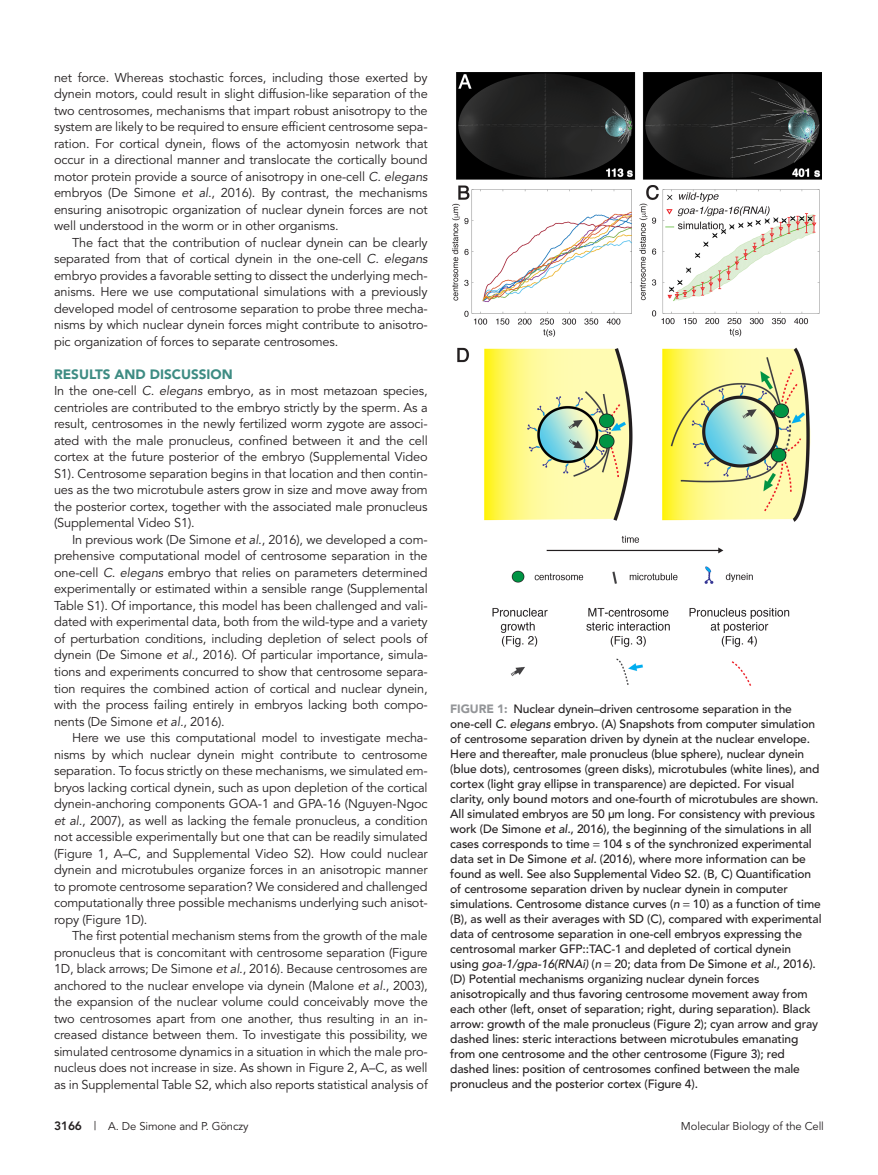
<style>
.page{position:relative;width:878px;height:1175px;background:#fff}
.page>*{position:absolute;margin:0;border:0;box-sizing:border-box;transform-origin:0 0}
.t1{font:900 13.5px "Avenir";color:#3e8c83}
.Para{font:12.75px/16.5px "Avenir";letter-spacing:-.01em;color:#231f20;text-align:justify}
.ParaFL{font:12.75px/16.5px "Avenir";letter-spacing:-.01em;color:#231f20;text-align:justify}
.FigCaption{font:500 12px/15px "Avenir";letter-spacing:-.01em;color:#231f20}
.ParaFL-2{font:11.25px "Avenir";letter-spacing:-.01em;color:#231f20}
.s1{font-style:italic}
.s2{font-weight:900;color:#939598}
.s3{font-weight:800;font-size:12px}
.s4{font-size:12px}
</style>
<div class="page">
<img style="left:452px;top:72px;width:369px;height:613px">
<p class="Para" style="left:54px;top:69px;width:375px">net force. Whereas stochastic forces, including those exerted by dynein motors, could result in slight diffusion-like separation of the two centrosomes, mechanisms that impart robust anisotropy to the system are likely to be required to ensure efficient centrosome sepa&shy;ration. For cortical dynein, flows of the actomyosin network that occur in a directional manner and translocate the cortically bound motor protein provide a source of anisotropy in one-cell <span class="s1">C. elegans </span>embryos (De Simone <span class="s1">et al.</span>, 2016). By contrast, the mechanisms ensuring anisotropic organization of nuclear dynein forces are not well understood in the worm or in other organisms.</p>
<p class="Para" style="left:54px;top:234px;width:375px;text-indent:18px">The fact that the contribution of nuclear dynein can be clearly separated from that of cortical dynein in the one-cell <span class="s1">C. elegans </span>embryo provides a favorable setting to dissect the underlying mech&shy;anisms. Here we use computational simulations with a previously developed model of centrosome separation to probe three mecha&shy;nisms by which nuclear dynein forces might contribute to anisotro&shy;pic organization of forces to separate centrosomes.</p>
<h1 class="t1" style="left:54px;top:366px;width:180px">RESULTS AND DISCUSSION</h1>
<p class="ParaFL" style="left:54px;top:383px;width:375px">In the one-cell <span class="s1">C. elegans</span> embryo, as in most metazoan species, centrioles are contributed to the embryo strictly by the sperm. As a result, centrosomes in the newly fertilized worm zygote are associ&shy;ated with the male pronucleus, confined between it and the cell cortex at the future posterior of the embryo (Supplemental Video S1). Centrosome separation begins in that location and then contin&shy;ues as the two microtubule asters grow in size and move away from the posterior cortex, together with the associated male pronucleus (Supplemental Video S1).</p>
<p class="Para" style="left:54px;top:531px;width:375px;text-indent:18px">In previous work (De Simone <span class="s1">et al.</span>, 2016), we developed a com&shy;prehensive computational model of centrosome separation in the one-cell <span class="s1">C. elegans</span> embryo that relies on parameters determined experimentally or estimated within a sensible range (Supplemental Table S1). Of importance, this model has been challenged and vali&shy;dated with experimental data, both from the wild-type and a variety of perturbation conditions, including depletion of select pools of dynein (De Simone <span class="s1">et al.</span>, 2016). Of particular importance, simula&shy;tions and experiments concurred to show that centrosome separa&shy;tion requires the combined action of cortical and nuclear dynein, with the process failing entirely in embryos lacking both compo&shy;nents (De Simone <span class="s1">et al.</span>, 2016).</p>
<p class="Para" style="left:54px;top:729px;width:375px;text-indent:18px">Here we use this computational model to investigate mecha&shy;nisms by which nuclear dynein might contribute to centrosome separation. To focus strictly on these mechanisms, we simulated em&shy;bryos lacking cortical dynein, such as upon depletion of the cortical dynein-anchoring components GOA-1 and GPA-16 (Nguyen-Ngoc <span class="s1">et al.</span>, 2007), as well as lacking the female pronucleus, a condition not accessible experimentally but one that can be readily simulated (Figure 1, A–C, and Supplemental Video S2). How could nuclear dynein and microtubules organize forces in an anisotropic manner to promote centrosome separation? We considered and challenged computationally three possible mechanisms underlying such anisot&shy;ropy (Figure 1D).</p>
<p class="Para" style="left:54px;top:927px;width:375px;text-indent:18px">The first potential mechanism stems from the growth of the male pronucleus that is concomitant with centrosome separation (Figure 1D, black arrows; De Simone <span class="s1">et al.</span>, 2016). Because centrosomes are anchored to the nuclear envelope via dynein (Malone <span class="s1">et al.</span>, 2003), the expansion of the nuclear volume could conceivably move the two centrosomes apart from one another, thus resulting in an in&shy;creased distance between them. To investigate this possibility, we simulated centrosome dynamics in a situation in which the male pro&shy;nucleus does not increase in size. As shown in Figure 2, A–C, as well as in Supplemental Table S2, which also reports statistical analysis of</p>
<p class="FigCaption" style="left:450px;top:701px;width:373px"><span class="s2">FIGURE 1:</span> Nuclear dynein–driven centrosome separation in the one-cell <span class="s1">C. elegans</span> embryo. (A) Snapshots from computer simulation of centrosome separation driven by dynein at the nuclear envelope.<br>Here and thereafter, male pronucleus (blue sphere), nuclear dynein (blue dots), centrosomes (green disks), microtubules (white lines), and cortex (light gray ellipse in transparence) are depicted. For visual clarity, only bound motors and one-fourth of microtubules are shown.<br>All simulated embryos are 50 µm long. For consistency with previous work (De Simone <span class="s1">et al.</span>, 2016), the beginning of the simulations in all cases corresponds to time 104 s of the synchronized experimental data set in De Simone <span class="s1">et al.</span> (2016), where more information can be found as well. See also Supplemental Video S2. (B, C) Quantification of centrosome separation driven by nuclear dynein in computer simulations. Centrosome distance curves (<span class="s1">n</span> 10) as a function of time (B), as well as their averages with SD (C), compared with experimental data of centrosome separation in one-cell embryos expressing the centrosomal marker GFP::TAC-1 and depleted of cortical dynein using <span class="s1">goa-1/gpa-16(RNAi)</span> (<span class="s1">n</span> 20; data from De Simone <span class="s1">et al.</span>, 2016). (D) Potential mechanisms organizing nuclear dynein forces anisotropically and thus favoring centrosome movement away from each other (left, onset of separation; right, during separation). Black arrow: growth of the male pronucleus (Figure 2); cyan arrow and gray dashed lines: steric interactions between microtubules emanating from one centrosome and the other centrosome (Figure 3); red dashed lines: position of centrosomes confined between the male pronucleus and the posterior cortex (Figure 4).</p>
<p class="ParaFL-2" style="left:54px;top:1119px;width:196px"><span class="s3">3166</span> <span class="s4">|</span> A. De Simone and P. Gönczy</p>
<p class="ParaFL-2" style="left:681px;top:1119px;width:144px">Molecular Biology of the Cell</p>
</div>
